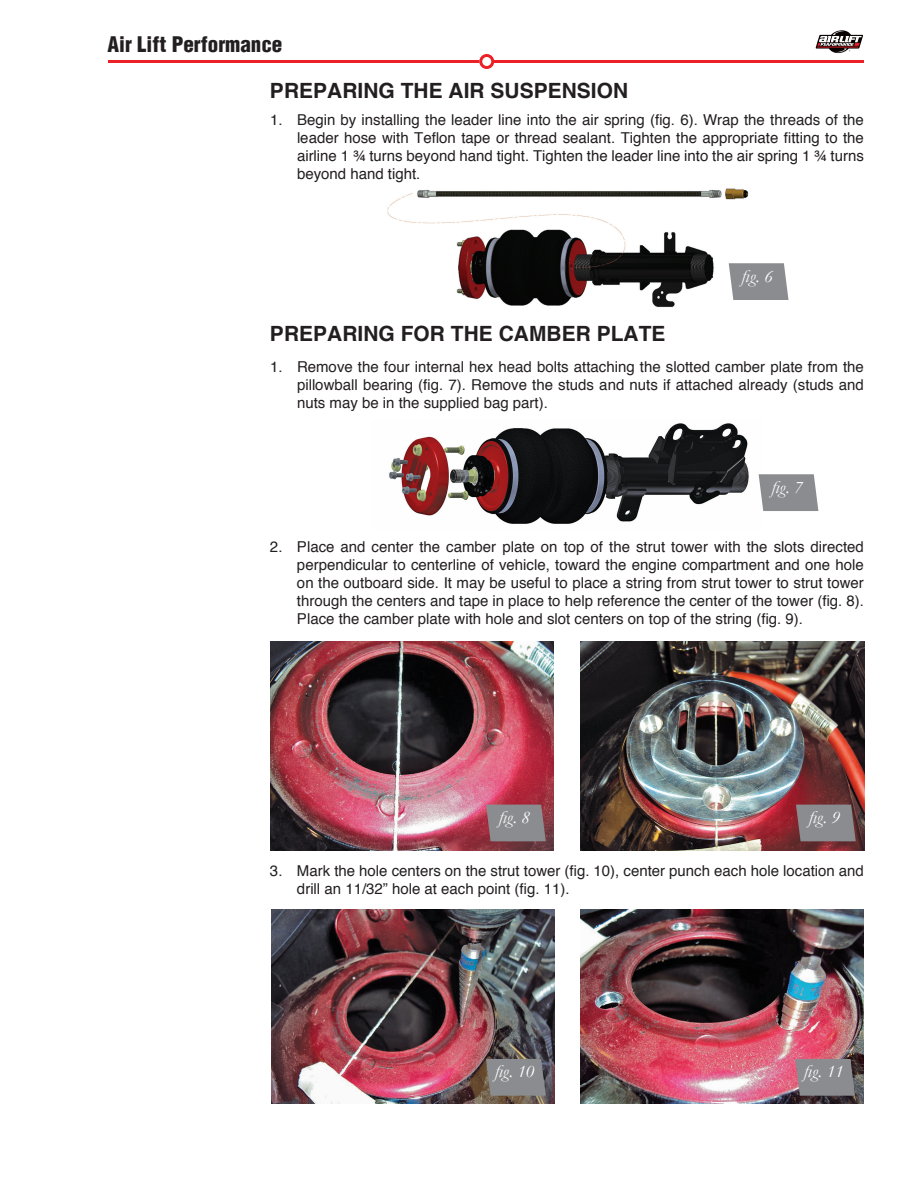
<style>
.page{position:relative;width:918px;height:1188px;background:#fff}
.page>*{position:absolute;margin:0;border:0;box-sizing:border-box;transform-origin:0 0}
.section_subhead{font:700 21px "Helvetica";color:#231f20}
.body_text{font:700 21px "Helvetica";color:#231f20}
.t1{font:900 condensed 21px "Helvetica";color:#231f20}
.t2{font:italic 18px "Garamond";color:#fff}
.t3{font:15px/18px "Helvetica";color:#231f20;text-align:justify}
.t4{font:15px/18px "Helvetica";color:#221e1f;text-align:justify}
.s1{color:#231f20}
</style>
<div class="page">
<hr style="left:493px;top:60px;width:371px;height:3px;background:#ec2127">
<div style="left:479px;top:54px;width:15px;height:15px;border:3px solid #ec2127;border-radius:50%"></div>
<hr style="left:108px;top:60px;width:371px;height:3px;background:#ec2127">
<svg style="left:815px;top:30px;width:48px;height:24px"></svg>
<img style="left:387px;top:188px;width:362px;height:119px">
<img style="left:389px;top:423px;width:370px;height:101px">
<img style="left:270px;top:642px;width:284px;height:209px">
<img style="left:581px;top:642px;width:283px;height:209px">
<svg style="left:759px;top:474px;width:59px;height:37px"></svg>
<svg style="left:729px;top:263px;width:60px;height:37px"></svg>
<svg style="left:486px;top:805px;width:60px;height:36px"></svg>
<svg style="left:796px;top:805px;width:60px;height:36px"></svg>
<img style="left:271px;top:909px;width:284px;height:195px">
<img style="left:581px;top:909px;width:283px;height:195px">
<svg style="left:486px;top:1059px;width:60px;height:37px"></svg>
<svg style="left:795px;top:1059px;width:60px;height:37px"></svg>
<h1 class="t1" style="left:108px;top:31px;width:176px">Air Lift Performance</h1>
<p class="body_text" style="left:270px;top:77px;width:360px">PREPARING THE AIR SUSPENSION</p>
<p class="t4" style="left:297px;top:110px;width:568px;text-indent:-27px">1. Begin by installing the leader line into the air spring (fig. 6). Wrap the threads of the leader hose with Teflon tape or thread sealant. Tighten the appropriate fitting to the airline 1 ¾ turns beyond hand tight<span class="s1">.</span> Tighten the leader line into the air spring 1 ¾ turns beyond hand tight.</p>
<p class="t2" style="left:742px;top:264px;width:33px">fig. 6</p>
<p class="section_subhead" style="left:270px;top:320px;width:397px">PREPARING FOR THE CAMBER PLATE</p>
<p class="t3" style="left:297px;top:357px;width:568px;text-indent:-27px">1. Remove the four internal hex head bolts attaching the slotted camber plate from the pillowball bearing (fig. 7). Remove the studs and nuts if attached already (studs and nuts may be in the supplied bag part).</p>
<p class="t2" style="left:772px;top:475px;width:33px">fig. 7</p>
<p class="t3" style="left:297px;top:537px;width:568px;text-indent:-27px">2. Place and center the camber plate on top of the strut tower with the slots directed perpendicular to centerline of vehicle, toward the engine compartment and one hole on the outboard side. It may be useful to place a string from strut tower to strut tower through the centers and tape in place to help reference the center of the tower (fig. 8).<br>Place the camber plate with hole and slot centers on top of the string (fig. 9).</p>
<p class="t2" style="left:499px;top:805px;width:33px">fig. 8</p>
<p class="t2" style="left:809px;top:805px;width:33px">fig. 9</p>
<p class="t3" style="left:297px;top:861px;width:568px;text-indent:-27px">3. Mark the hole centers on the strut tower (fig. 10), center punch each hole location and drill an 11/32” hole at each point (fig. 11).</p>
<p class="t2" style="left:495px;top:1060px;width:41px">fig. 10</p>
<p class="t2" style="left:804px;top:1060px;width:41px">fig. 11</p>
</div>
